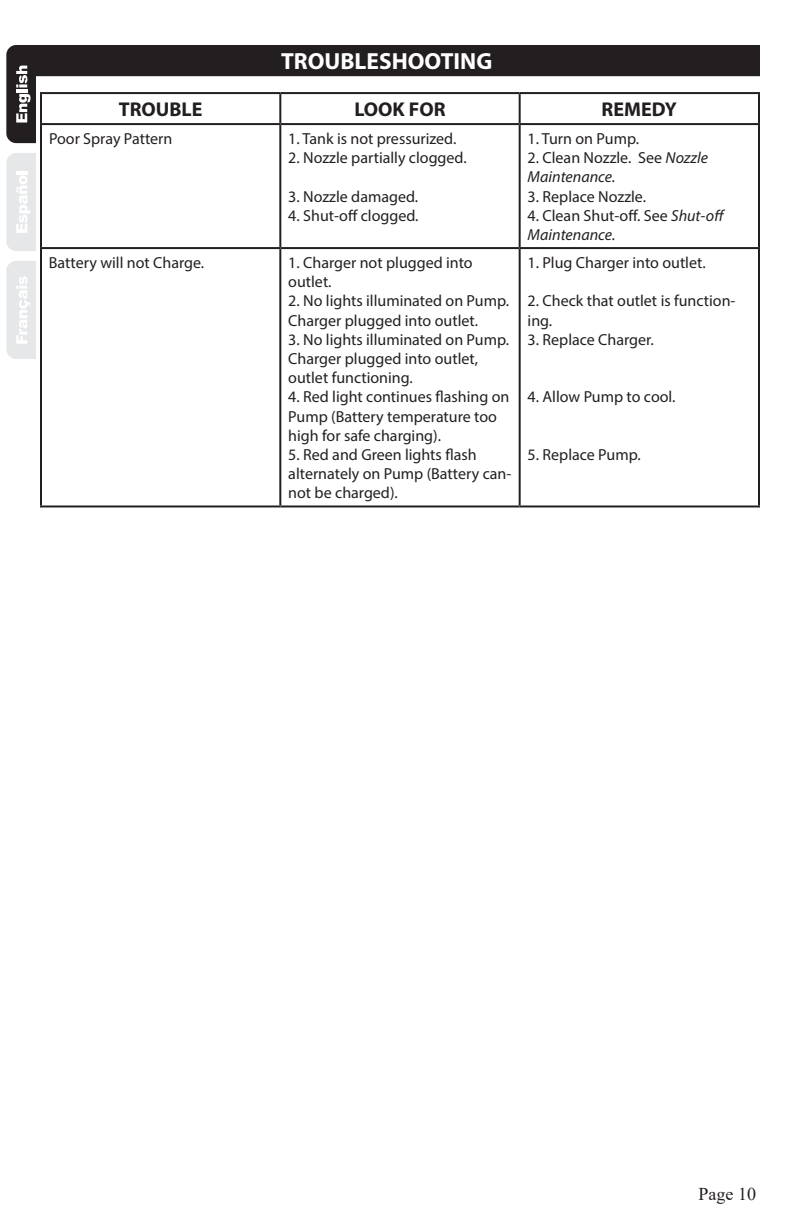
<style>
.page{position:relative;width:792px;height:1224px;background:#fff}
.page>*{position:absolute;margin:0;border:0;box-sizing:border-box;transform-origin:0 0}
.t1{font:700 23.4px "Myriad Pro";color:#fff}
.t2{font:700 20px "Myriad Pro";color:#231f20}
.t3{font:18px "Times New Roman";color:#231f20}
.t4{font:16px/19.2px "Myriad Pro";color:#231f20}
.t5{font:italic 16px/19.2px "Myriad Pro";color:#231f20}
.s1{font-style:normal}
</style>
<div class="page">
<div style="left:37px;top:46px;width:722px;height:30px;background:#231f20"></div>
<div style="left:36px;top:45px;width:724px;height:31px;border:1px solid #231f20"></div>
<hr style="left:40px;top:92px;width:240px;height:2px;background:#231f20">
<hr style="left:40px;top:94px;width:2px;height:29px;background:#231f20">
<hr style="left:280px;top:92px;width:240px;height:2px;background:#231f20">
<hr style="left:279px;top:94px;width:2px;height:29px;background:#231f20">
<hr style="left:520px;top:92px;width:240px;height:2px;background:#231f20">
<hr style="left:519px;top:94px;width:2px;height:29px;background:#231f20">
<hr style="left:758px;top:94px;width:2px;height:29px;background:#231f20">
<hr style="left:40px;top:123px;width:240px;height:2px;background:#231f20">
<hr style="left:40px;top:125px;width:2px;height:122px;background:#231f20">
<hr style="left:280px;top:123px;width:240px;height:2px;background:#231f20">
<hr style="left:279px;top:125px;width:2px;height:122px;background:#231f20">
<hr style="left:520px;top:123px;width:240px;height:2px;background:#231f20">
<hr style="left:519px;top:125px;width:2px;height:122px;background:#231f20">
<hr style="left:758px;top:125px;width:2px;height:122px;background:#231f20">
<hr style="left:40px;top:247px;width:240px;height:2px;background:#231f20">
<hr style="left:40px;top:249px;width:2px;height:256px;background:#231f20">
<hr style="left:280px;top:247px;width:240px;height:2px;background:#231f20">
<hr style="left:279px;top:249px;width:2px;height:256px;background:#231f20">
<hr style="left:520px;top:247px;width:240px;height:2px;background:#231f20">
<hr style="left:519px;top:249px;width:2px;height:256px;background:#231f20">
<hr style="left:758px;top:249px;width:2px;height:256px;background:#231f20">
<hr style="left:40px;top:505px;width:240px;height:2px;background:#231f20">
<hr style="left:280px;top:505px;width:240px;height:2px;background:#231f20">
<hr style="left:520px;top:505px;width:240px;height:2px;background:#231f20">
<svg style="left:6px;top:261px;width:30px;height:98px"></svg>
<svg style="left:6px;top:153px;width:30px;height:98px"></svg>
<svg style="left:6px;top:45px;width:30px;height:98px;background:#454243"></svg>
<h1 class="t1" style="left:281px;top:46px;width:213px">TROUBLESHOOTING</h1>
<p class="t2" style="left:119px;top:96px;width:85px">TROUBLE</p>
<p class="t2" style="left:354px;top:96px;width:93px">LOOK FOR</p>
<p class="t2" style="left:602px;top:96px;width:77px">REMEDY</p>
<p class="t4" style="left:49px;top:129px;width:125px">Poor Spray Pattern</p>
<p class="t4" style="left:288px;top:129px;width:170px">1. Tank is not pressurized.</p>
<p class="t4" style="left:288px;top:148px;width:180px">2. Nozzle partially clogged.</p>
<p class="t4" style="left:288px;top:186px;width:131px">3. Nozzle damaged.</p>
<p class="t4" style="left:288px;top:206px;width:132px">4. Shut-off clogged.</p>
<p class="t4" style="left:528px;top:129px;width:113px">1. Turn on Pump.</p>
<p class="t5" style="left:528px;top:148px;width:182px"><span class="s1">2. Clean Nozzle. See</span> Nozzle<br>Maintenance.</p>
<p class="t4" style="left:528px;top:186px;width:120px">3. Replace Nozzle.</p>
<p class="t5" style="left:528px;top:206px;width:199px"><span class="s1">4. Clean Shut-off. See</span> Shut-off<br>Maintenance.</p>
<p class="t4" style="left:49px;top:253px;width:157px">Battery will not Charge.</p>
<p class="t4" style="left:288px;top:253px;width:186px">1. Charger not plugged into outlet.</p>
<p class="t4" style="left:288px;top:291px;width:222px">2. No lights illuminated on Pump.<br>Charger plugged into outlet.</p>
<p class="t4" style="left:288px;top:330px;width:222px">3. No lights illuminated on Pump.<br>Charger plugged into outlet, outlet functioning.</p>
<p class="t4" style="left:288px;top:387px;width:223px">4. Red light continues flashing on<br>Pump (Battery temperature too high for safe charging).</p>
<p class="t4" style="left:288px;top:445px;width:225px">5. Red and Green lights flash alternately on Pump (Battery can&shy;not be charged).</p>
<p class="t4" style="left:528px;top:253px;width:180px">1. Plug Charger into outlet.</p>
<p class="t4" style="left:528px;top:291px;width:209px">2. Check that outlet is function&shy;ing.</p>
<p class="t4" style="left:528px;top:330px;width:128px">3. Replace Charger.</p>
<p class="t4" style="left:528px;top:387px;width:149px">4. Allow Pump to cool.</p>
<p class="t4" style="left:528px;top:445px;width:115px">5. Replace Pump.</p>
<p class="t3" style="left:699px;top:1181px;width:59px">Page 10</p>
</div>
